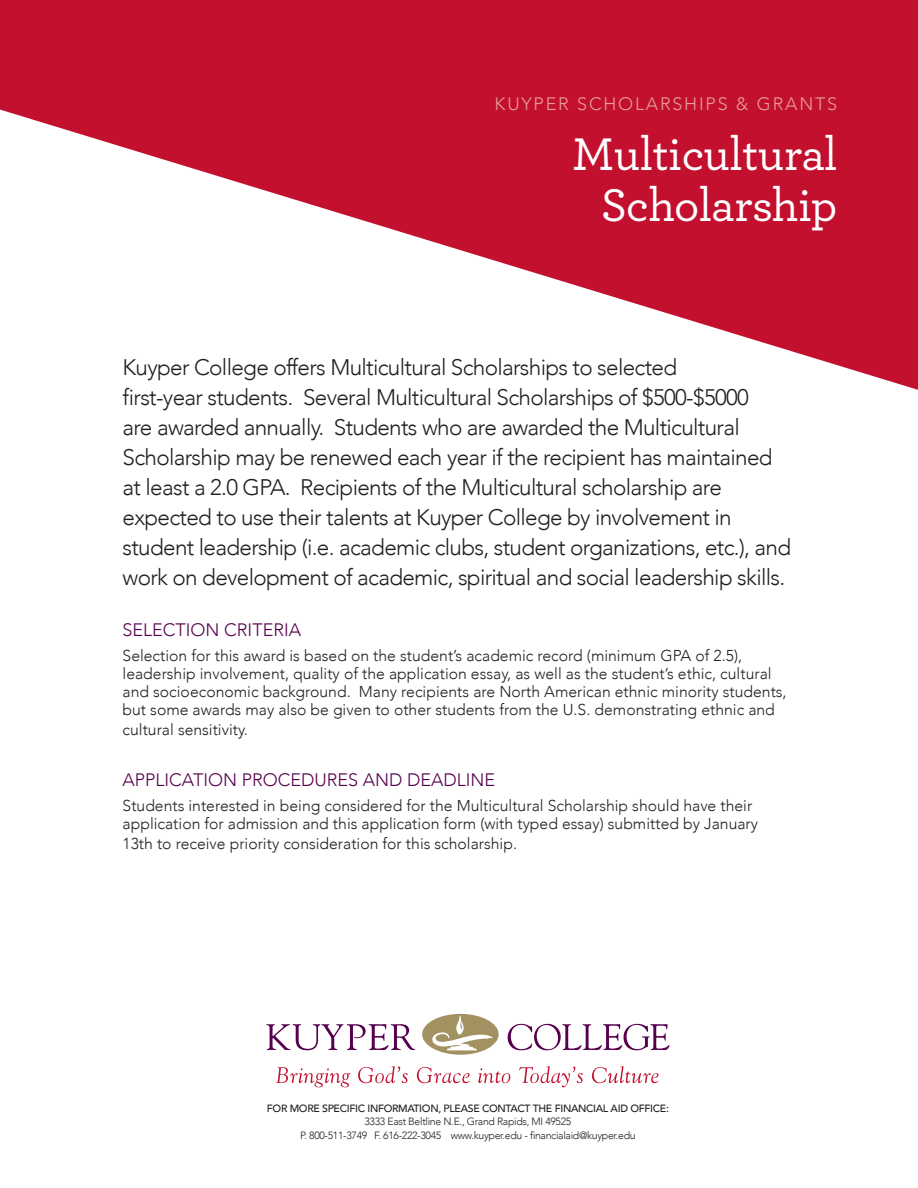
<style>
.page{position:relative;width:918px;height:1188px;background:#fff}
.page>*{position:absolute;margin:0;border:0;box-sizing:border-box;transform-origin:0 0}
.t1{font:500 48px/50.6px "Archer";letter-spacing:-.01em;color:#fff;text-align:center}
.t2{font:300 22.5px/30px "Avenir";letter-spacing:-.03em;color:#231f20}
.t3{font:300 18px "Avenir";color:#56004e}
.t4{font:300 18px "Avenir";letter-spacing:.1em;color:#e69f91}
.t5{font:300 15.75px/18px "Avenir";color:#231f20}
.t6{font:300 10.5px "Avenir";letter-spacing:-.03em;color:#231f20}
.t7{font:500 10.5px "Avenir";letter-spacing:-.03em;color:#231f20}
</style>
<div class="page">
<svg style="left:0;top:0;width:918px;height:390px;fill:#c3102f"></svg>
<svg style="left:422px;top:1014px;width:77px;height:41px"></svg>
<svg style="left:431px;top:1015px;width:62px;height:35px"></svg>
<svg style="left:266px;top:1024px;width:149px;height:26px"></svg>
<svg style="left:508px;top:1024px;width:161px;height:26px"></svg>
<svg style="left:276px;top:1067px;width:74px;height:20px"></svg>
<svg style="left:358px;top:1066px;width:50px;height:17px"></svg>
<svg style="left:417px;top:1067px;width:53px;height:16px"></svg>
<svg style="left:478px;top:1068px;width:32px;height:15px"></svg>
<svg style="left:519px;top:1066px;width:64px;height:21px"></svg>
<svg style="left:592px;top:1066px;width:66px;height:17px"></svg>
<p class="t4" style="left:495px;top:93px;width:344px">KUYPER SCHOLARSHIPS &amp; GRANTS</p>
<p class="t1" style="left:572px;top:126px;width:267px">Multicultural<br>Scholarship</p>
<p class="t2" style="left:123px;top:352px;width:670px">Kuyper College offers Multicultural Scholarships to selected<br>first-year students. Several Multicultural Scholarships of $500-$5000<br>are awarded annually. Students who are awarded the Multicultural Scholarship may be renewed each year if the recipient has maintained at least a 2.0 GPA. Recipients of the Multicultural scholarship are expected to use their talents at Kuyper College by involvement in student leadership (i.e. academic clubs, student organizations, etc.), and work on development of academic, spiritual and social leadership skills.</p>
<p class="t3" style="left:123px;top:619px;width:180px">SELECTION CRITERIA</p>
<p class="t5" style="left:123px;top:647px;width:666px">Selection for this award is based on the student’s academic record (minimum GPA of 2.5), leadership involvement, quality of the application essay, as well as the student’s ethic, cultural and socioeconomic background. Many recipients are North American ethnic minority students, but some awards may also be given to other students from the U.S. demonstrating ethnic and</p>
<p class="t5" style="left:123px;top:720px;width:127px">cultural sensitivity.</p>
<p class="t3" style="left:123px;top:769px;width:374px">APPLICATION PROCEDURES AND DEADLINE</p>
<p class="t5" style="left:123px;top:797px;width:637px">Students interested in being considered for the Multicultural Scholarship should have their application for admission and this application form (with typed essay) submitted by January</p>
<p class="t5" style="left:123px;top:834px;width:396px">13th to receive priority consideration for this scholarship.</p>
<p class="t7" style="left:267px;top:1099px;width:404px">FOR MORE SPECIFIC INFORMATION, PLEASE CONTACT THE FINANCIAL AID OFFICE:</p>
<p class="t6" style="left:365px;top:1115px;width:208px">3333 East Beltline N.E., Grand Rapids, MI 49525</p>
<p class="t6" style="left:300px;top:1129px;width:337px">P. 800-511-3749 F. 616-222-3045 www.kuyper.edu - financialaid@kuyper.edu</p>
</div>
